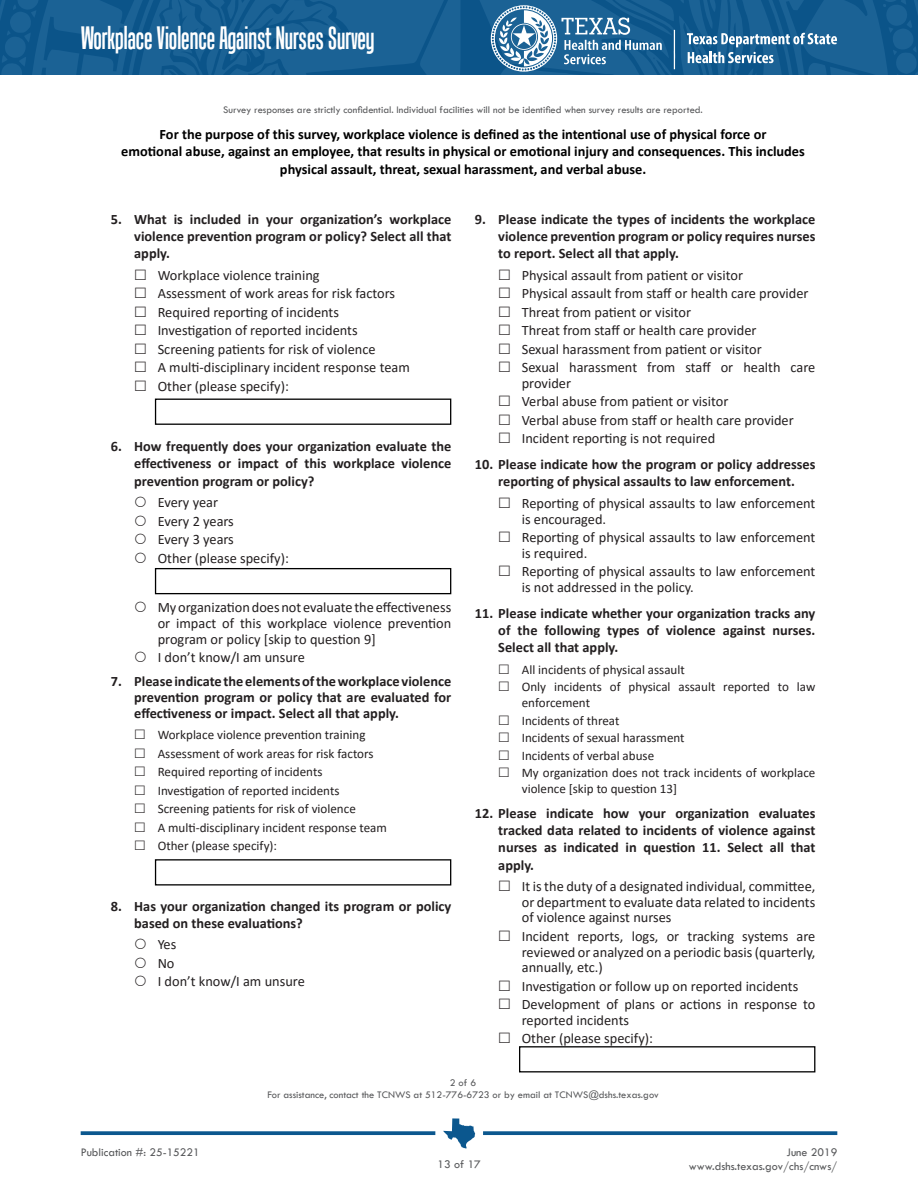
<style>
.page{position:relative;width:918px;height:1188px;background:#fff}
.page>*{position:absolute;margin:0;border:0;box-sizing:border-box;transform-origin:0 0}
.t1{font:31.5px "Tandelle";color:#fff}
.t2{font:14.4px/18.5px "Calibri";color:#231f20}
.t3{font:700 14.4px/17.2px "Calibri";color:#231f20;text-align:justify}
.t4{font:700 14.4px/17.2px "Calibri";color:#000;text-align:center}
.t5{font:13.05px/18.5px "Calibri";color:#231f20}
.t6{font:12px "Tw Cen";color:#57585a}
.t7{font:10.5px/12.6px "Tw Cen";color:#57585a;text-align:center}
</style>
<div class="page">
<svg style="left:81px;top:1131px;width:354px;height:4px"></svg>
<svg style="left:443px;top:1118px;width:32px;height:31px"></svg>
<svg style="left:483px;top:1131px;width:354px;height:4px"></svg>
<svg style="left:0;top:0;width:918px;height:75px;background:#246798"></svg>
<div style="left:155px;top:859px;width:296px;height:27px;border:1px solid #000"></div>
<div style="left:519px;top:1046px;width:296px;height:26px;border:1px solid #000"></div>
<div style="left:155px;top:399px;width:296px;height:26px;border:1px solid #000"></div>
<div style="left:155px;top:568px;width:296px;height:26px;border:1px solid #000"></div>
<h1 class="t1" style="left:81px;top:20px;width:295px">Workplace Violence Against Nurses Survey</h1>
<p class="t7" style="left:223px;top:103px;width:481px">Survey responses are strictly confidential. Individual facilities will not be identified when survey results are reported.</p>
<p class="t4" style="left:121px;top:125px;width:685px">For the purpose of this survey, workplace violence is defined as the intentional use of physical force or<br>emotional abuse, against an employee, that results in physical or emotional injury and consequences. This includes physical assault, threat, sexual harassment, and verbal abuse.</p>
<p class="t3" style="left:134px;top:210px;width:319px;text-indent:-23px">5. What is included in your organization’s workplace violence prevention program or policy? Select all that apply.</p>
<p class="t2" style="left:158px;top:265px;width:254px">Workplace violence training<br>Assessment of work areas for risk factors Required reporting of incidents Investigation of reported incidents Screening patients for risk of violence<br>A multi-disciplinary incident response team Other (please specify):</p>
<p class="t3" style="left:134px;top:437px;width:319px;text-indent:-23px">6. How frequently does your organization evaluate the effectiveness or impact of this workplace violence prevention program or policy?</p>
<p class="t2" style="left:158px;top:493px;width:133px">Every year<br>Every 2 years<br>Every 3 years<br>Other (please specify):</p>
<p class="t2" style="left:158px;top:599px;width:295px;line-height:15.6px;text-align:justify">My organization does not evaluate the effectiveness or impact of this workplace violence prevention program or policy [skip to question 9]</p>
<p class="t2" style="left:158px;top:648px;width:149px">I don’t know/I am unsure</p>
<p class="t3" style="left:134px;top:673px;width:319px;line-height:15.6px;text-indent:-23px">7. Please indicate the elements of the workplace violence prevention program or policy that are evaluated for effectiveness or impact. Select all that apply.</p>
<p class="t5" style="left:158px;top:725px;width:231px">Workplace violence prevention training Assessment of work areas for risk factors Required reporting of incidents Investigation of reported incidents Screening patients for risk of violence<br>A multi-disciplinary incident response team Other (please specify):</p>
<p class="t3" style="left:134px;top:897px;width:319px;text-indent:-23px">8. Has your organization changed its program or policy based on these evaluations?</p>
<p class="t2" style="left:158px;top:935px;width:149px">Yes<br>No<br>I don’t know/I am unsure</p>
<p class="t3" style="left:498px;top:210px;width:319px;text-indent:-23px">9. Please indicate the types of incidents the workplace violence prevention program or policy requires nurses to report. Select all that apply.</p>
<p class="t2" style="left:522px;top:265px;width:295px">Physical assault from patient or visitor<br>Physical assault from staff or health care provider Threat from patient or visitor<br>Threat from staff or health care provider<br>Sexual harassment from patient or visitor<br>Sexual harassment from staff or health care</p>
<p class="t2" style="left:522px;top:374px;width:274px">provider<br>Verbal abuse from patient or visitor<br>Verbal abuse from staff or health care provider<br>Incident reporting is not required</p>
<p class="t3" style="left:475px;top:455px;width:342px;text-align:center">10. Please indicate how the program or policy addresses reporting of physical assaults to law enforcement.</p>
<p class="t2" style="left:522px;top:495px;width:295px;line-height:15.6px">Reporting of physical assaults to law enforcement is encouraged.</p>
<p class="t2" style="left:522px;top:529px;width:295px;line-height:15.6px">Reporting of physical assaults to law enforcement is required.</p>
<p class="t2" style="left:522px;top:563px;width:295px;line-height:15.6px">Reporting of physical assaults to law enforcement is not addressed in the policy.</p>
<p class="t3" style="left:498px;top:604px;width:319px;text-indent:-23px">11. Please indicate whether your organization tracks any of the following types of violence against nurses.<br>Select all that apply.</p>
<p class="t5" style="left:522px;top:660px;width:295px;line-height:17.5px">All incidents of physical assault<br>Only incidents of physical assault reported to law</p>
<p class="t5" style="left:522px;top:694px;width:295px;line-height:17.5px">enforcement<br>Incidents of threat<br>Incidents of sexual harassment<br>Incidents of verbal abuse<br>My organization does not track incidents of workplace</p>
<p class="t5" style="left:522px;top:779px;width:157px">violence [skip to question 13]</p>
<p class="t3" style="left:498px;top:804px;width:319px;text-indent:-23px">12. Please indicate how your organization evaluates tracked data related to incidents of violence against nurses as indicated in question 11. Select all that apply.</p>
<p class="t2" style="left:522px;top:878px;width:295px;line-height:15.6px;text-align:justify">It is the duty of a designated individual, committee, or department to evaluate data related to incidents of violence against nurses</p>
<p class="t2" style="left:522px;top:928px;width:295px;line-height:15.6px;text-align:justify">Incident reports, logs, or tracking systems are reviewed or analyzed on a periodic basis (quarterly, annually, etc.)</p>
<p class="t2" style="left:522px;top:976px;width:295px">Investigation or follow up on reported incidents<br>Development of plans or actions in response to</p>
<p class="t2" style="left:522px;top:1010px;width:133px">reported incidents<br>Other (please specify):</p>
<p class="t7" style="left:267px;top:1076px;width:393px">2 of 6<br>For assistance, contact the TCNWS at 512-776-6723 or by email at TCNWS@dshs.texas.gov</p>
<p class="t6" style="left:81px;top:1145px;width:121px">Publication #: 25-15221</p>
<p class="t6" style="left:786px;top:1145px;width:52px">June 2019</p>
<p class="t6" style="left:437px;top:1157px;width:45px">13 of 17</p>
<p class="t6" style="left:689px;top:1159px;width:150px">www.dshs.texas.gov/chs/cnws/</p>
</div>
